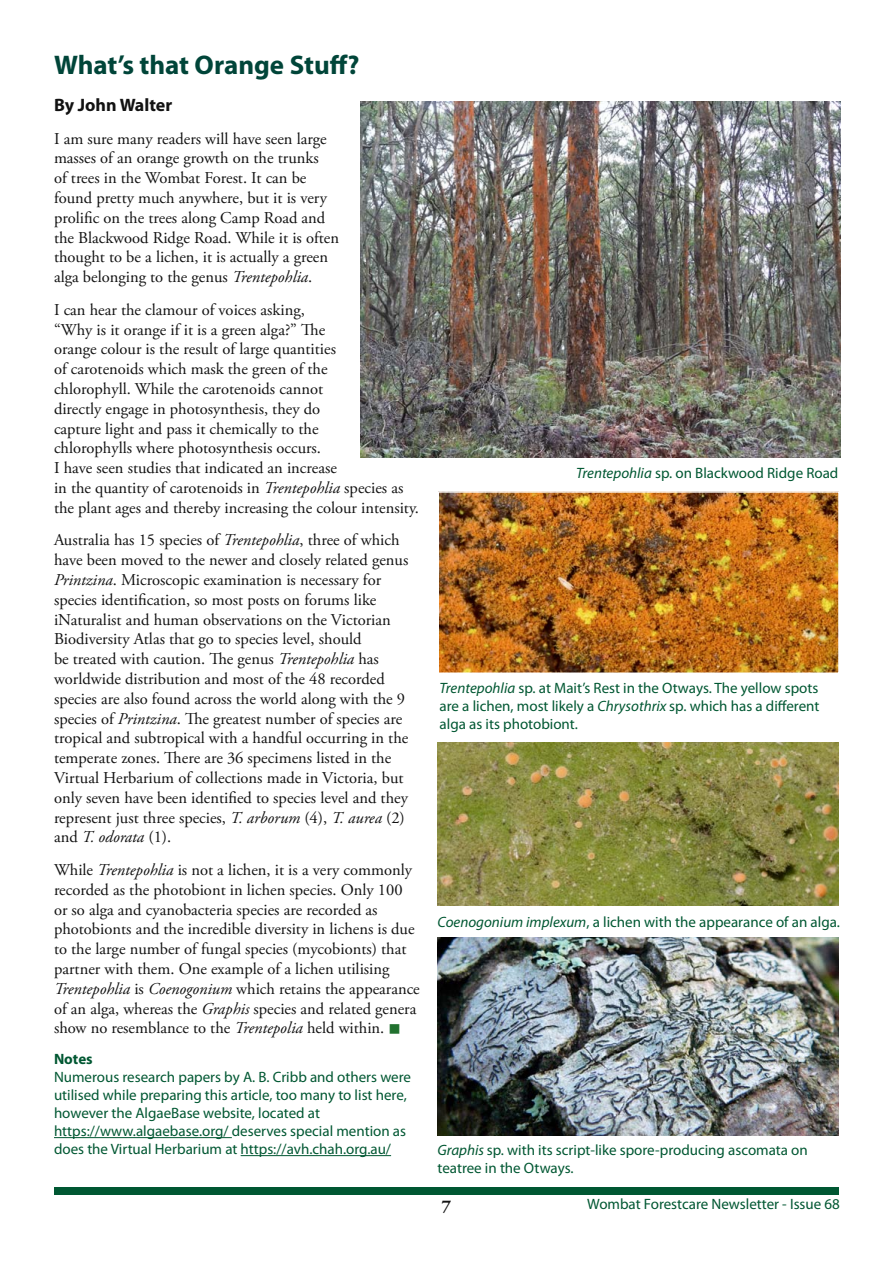
<style>
.page{position:relative;width:893px;height:1263px;background:#fff}
.page>*{position:absolute;margin:0;border:0;box-sizing:border-box;transform-origin:0 0}
.t1{font:700 27px "Myriad Pro";color:#004539}
.t2{font:700 18px "Myriad Pro";color:#121212}
.t3{font:700 18px "Adobe Garamond Pro";color:#121212}
.t4{font:16.5px/19.8px "Adobe Garamond Pro";color:#121212}
.t5{font:15px/18px "Myriad Pro";color:#005732}
.t6{font:700 15px "Myriad Pro";color:#005732}
.s1{font-style:italic}
.s2{color:#21712f}
</style>
<div class="page">
<div style="left:55px;top:1187px;width:784px;height:7px;background:#005732"></div>
<hr style="left:54px;top:1137px;width:178px;height:1px;background:#005732">
<hr style="left:241px;top:1155px;width:150px;height:1px;background:#005732">
<img style="left:361px;top:102px;width:479px;height:355px">
<img style="left:440px;top:494px;width:397px;height:177px">
<div style="left:437px;top:491px;width:403px;height:183px;border:2px solid #fff"></div>
<img style="left:437px;top:742px;width:402px;height:164px">
<img style="left:437px;top:938px;width:402px;height:197px">
<h1 class="t1" style="left:54px;top:48px;width:307px">What’s that Orange Stuff?</h1>
<p class="t2" style="left:54px;top:93px;width:120px">By John Walter</p>
<p class="t4" style="left:54px;top:129px;width:287px">I am sure many readers will have seen large masses of an orange growth on the trunks<br>of trees in the Wombat Forest. It can be found pretty much anywhere, but it is very prolific on the trees along Camp Road and the Blackwood Ridge Road. While it is often thought to be a lichen, it is actually a green alga belonging to the genus <span class="s1">Trentepohlia</span>.</p>
<p class="t4" style="left:54px;top:300px;width:366px">I can hear the clamour of voices asking,<br>“Why is it orange if it is a green alga?” The<br>orange colour is the result of large quantities<br>of carotenoids which mask the green of the<br>chlorophyll. While the carotenoids cannot<br>directly engage in photosynthesis, they do<br>capture light and pass it chemically to the<br>chlorophylls where photosynthesis occurs.<br>I have seen studies that indicated an increase<br>in the quantity of carotenoids in <span class="s1">Trentepohlia</span> species as the plant ages and thereby increasing the colour intensity.</p>
<p class="t4" style="left:54px;top:531px;width:356px">Australia has 15 species of <span class="s1">Trentepohlia</span>, three of which have been moved to the newer and closely related genus <span class="s1">Printzina</span>. Microscopic examination is necessary for species identification, so most posts on forums like iNaturalist and human observations on the Victorian Biodiversity Atlas that go to species level, should<br>be treated with caution. The genus <span class="s1">Trentepohlia</span> has worldwide distribution and most of the 48 recorded species are also found across the world along with the 9 species of <span class="s1">Printzina</span>. The greatest number of species are tropical and subtropical with a handful occurring in the temperate zones. There are 36 specimens listed in the Virtual Herbarium of collections made in Victoria, but only seven have been identified to species level and they represent just three species, <span class="s1">T. arborum</span> (4), <span class="s1">T. aurea</span> (2) and <span class="s1">T. odorata</span> (1).</p>
<p class="t4" style="left:54px;top:860px;width:367px">While <span class="s1">Trentepohlia</span> is not a lichen, it is a very commonly recorded as the photobiont in lichen species. Only 100 or so alga and cyanobacteria species are recorded as photobionts and the incredible diversity in lichens is due to the large number of fungal species (mycobionts) that partner with them. One example of a lichen utilising <span class="s1">Trentepohlia</span> is <span class="s1">Coenogonium</span> which retains the appearance of an alga, whereas the <span class="s1">Graphis</span> species and related genera show no resemblance to the <span class="s1">Trentepolia</span> held within. <span class="s2">■</span></p>
<p class="t6" style="left:54px;top:1049px;width:40px">Notes</p>
<p class="t5" style="left:54px;top:1068px;width:358px">Numerous research papers by A. B. Cribb and others were utilised while preparing this article, too many to list here, however the AlgaeBase website, located at https://www.algaebase.org/ deserves special mention as does the Virtual Herbarium at https://avh.chah.org.au/</p>
<p class="t5" style="left:576px;top:464px;width:264px"><span class="s1">Trentepohlia</span> sp. on Blackwood Ridge Road</p>
<p class="t5" style="left:440px;top:678px;width:381px;text-align:justify"><span class="s1">Trentepohlia</span> sp. at Mait’s Rest in the Otways. The yellow spots are a lichen, most likely a <span class="s1">Chrysothrix</span> sp. which has a different alga as its photobiont.</p>
<p class="t5" style="left:437px;top:912px;width:404px"><span class="s1">Coenogonium implexum</span>, a lichen with the appearance of an alga.</p>
<p class="t5" style="left:437px;top:1141px;width:372px"><span class="s1">Graphis</span> sp. with its script-like spore-producing ascomata on teatree in the Otways.</p>
<p class="t3" style="left:442px;top:1196px;width:11px">7</p>
<p class="t5" style="left:587px;top:1195px;width:254px">Wombat Forestcare Newsletter - Issue 68</p>
</div>
